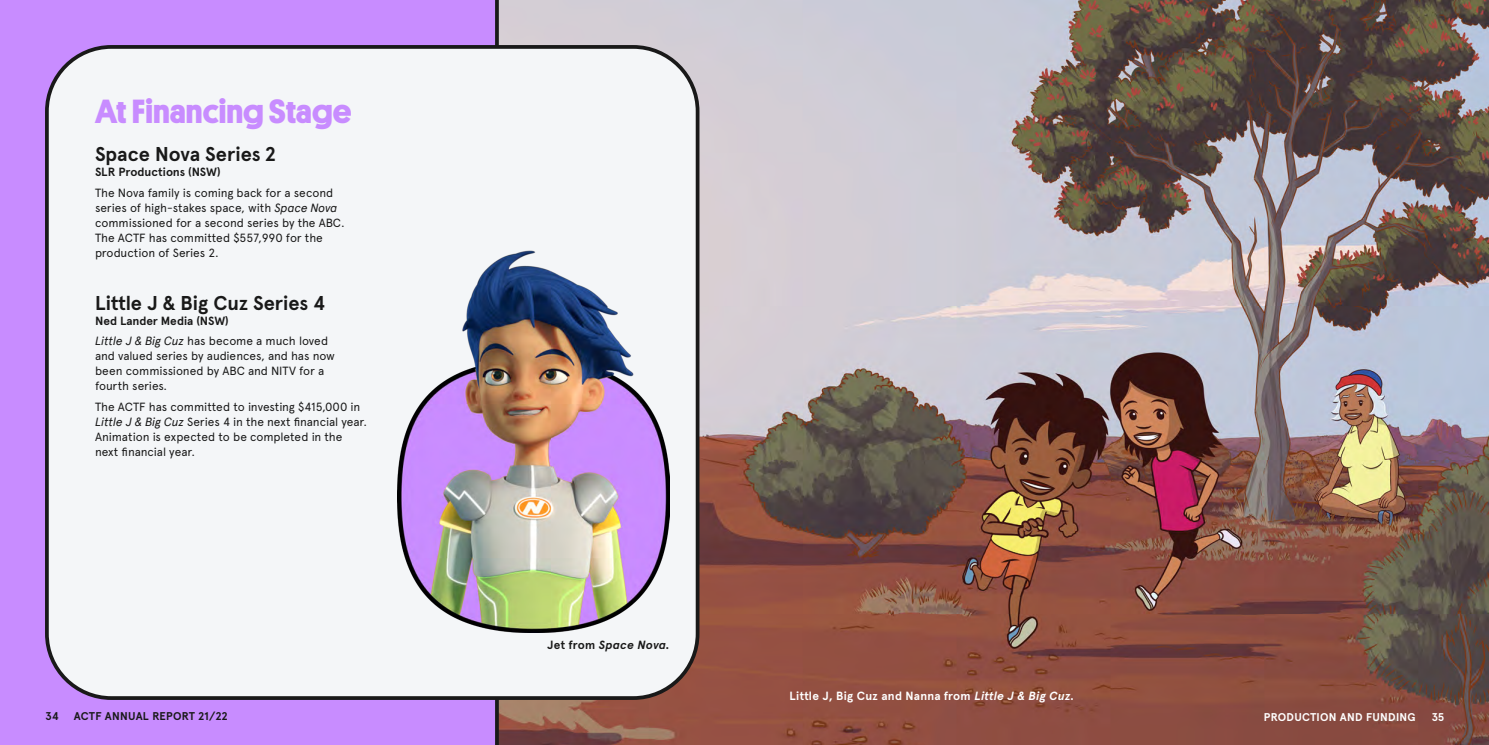
<style>
.page{position:relative;width:1489px;height:745px;background:#fff}
.page>*{position:absolute;margin:0;border:0;box-sizing:border-box;transform-origin:0 0}
._2017_Program_Detail{font:700 33.75px "Platform";color:#c88cff}
.Headings{font:700 20px "Apercu Pro";color:#191919}
.Body_Copy{font:11.88px/15px "Apercu";letter-spacing:-.005em;color:#191919}
.Headings-2{font:11.88px/15px "Apercu";letter-spacing:-.01em;color:#191919}
.Paragraph_Style_2{font:700 11.88px "Apercu Pro";letter-spacing:.025em;color:#fff}
.Headings-3{font:700 11.88px "Apercu";letter-spacing:-.005em;color:#191919}
.Paragraph_Style_2-2{font:italic 700 11.88px "Apercu Pro";letter-spacing:.025em;color:#191919}
.BTS_Contents_Sub{font:700 11.25px "Apercu Pro";letter-spacing:.015em;color:#191919}
.BTS_Contents_Sub-2{font:700 11.25px "Apercu Pro";letter-spacing:.025em;color:#fff}
.body{font:700 11.25px "Apercu Pro";color:#fff}
.s1{font-family:"Apercu Pro";font-style:italic}
.s2{font-style:normal}
.s3{font-style:italic}
</style>
<div class="page">
<img style="left:499px;top:0;width:989px;height:744px">
<div style="left:0;top:0;width:499px;height:744px;background:#c88cff"></div>
<div style="left:47px;top:47px;width:650px;height:650px;background:#f4f6f8;border-radius:64px"></div>
<div style="left:45px;top:45px;width:654px;height:654px;border:4px solid #191919;border-radius:64px"></div>
<img style="left:397px;top:250px;width:272px;height:381px">
<p class="_2017_Program_Detail" style="left:95px;top:86px;width:258px">At Financing Stage</p>
<p class="Headings" style="left:95px;top:138px;width:182px">Space Nova Series 2</p>
<p class="Headings-3" style="left:95px;top:165px;width:127px">SLR Productions (NSW)</p>
<p class="Body_Copy" style="left:95px;top:185px;width:251px">The Nova family is coming back for a second series of high-stakes space, with <span class="s1">Space Nova </span>commissioned for a second series by the ABC.<br>The ACTF has committed $557,990 for the production of Series 2.</p>
<p class="Headings" style="left:95px;top:287px;width:231px">Little J &amp; Big Cuz Series 4</p>
<p class="Headings-3" style="left:95px;top:313px;width:135px">Ned Lander Media (NSW)</p>
<p class="Headings-2" style="left:95px;top:333px;width:241px"><span class="s1">Little J &amp; Big Cuz</span> has become a much loved and valued series by audiences, and has now been commissioned by ABC and NITV for a fourth series.</p>
<p class="Body_Copy" style="left:95px;top:398px;width:273px">The ACTF has committed to investing $415,000 in <span class="s1">Little J &amp; Big Cuz</span> Series 4 in the next financial year.<br>Animation is expected to be completed in the next financial year.</p>
<p class="Paragraph_Style_2-2" style="left:547px;top:635px;width:124px"><span class="s2">Jet from</span> Space Nova.</p>
<p class="Paragraph_Style_2" style="left:789px;top:686px;width:286px">Little J, Big Cuz and Nanna from <span class="s3">Little J &amp; Big Cuz.</span></p>
<p class="BTS_Contents_Sub" style="left:46px;top:707px;width:14px">34</p>
<p class="BTS_Contents_Sub" style="left:74px;top:707px;width:155px">ACTF ANNUAL REPORT 21/22</p>
<p class="BTS_Contents_Sub-2" style="left:1263px;top:708px;width:153px">PRODUCTION AND FUNDING</p>
<p class="body" style="left:1431px;top:708px;width:14px">35</p>
</div>
